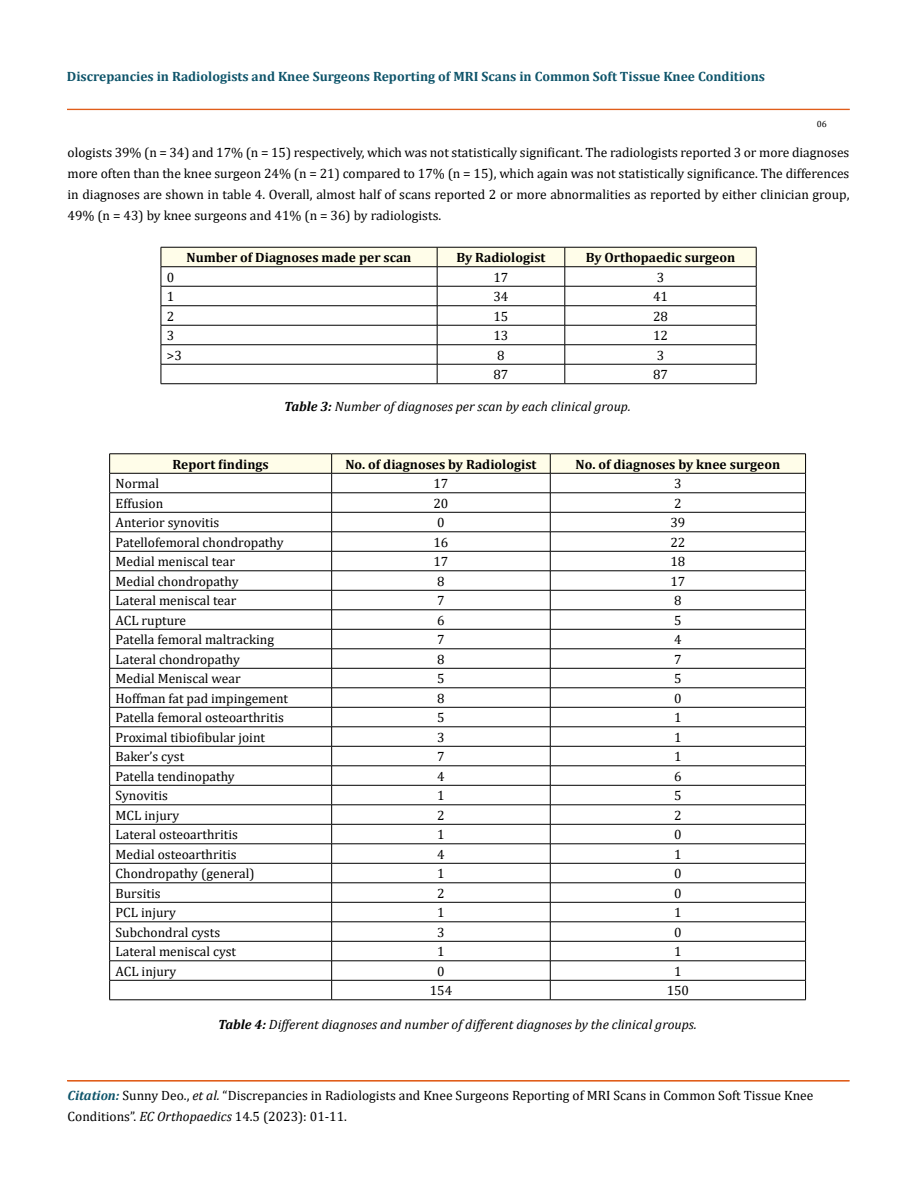
<style>
.page{position:relative;width:917px;height:1188px;background:#fff}
.page>*{position:absolute;margin:0;border:0;box-sizing:border-box;transform-origin:0 0}
.t1{font:13.5px/21px "Cambria";color:#000}
.t2{font:700 13.5px "Cambria";color:#000}
.t3{font:italic 13.5px "Cambria";color:#000}
.t4{font:700 13.5px "Cambria";color:#0e546a}
.t5{font:9px "Cambria";color:#000}
.s1{font-weight:700}
.s2{font-weight:700;font-style:italic;color:#0e546a}
.s3{font-style:italic}
</style>
<div class="page">
<div style="left:67px;top:109px;width:782px;height:1px;border:1px solid #e05d1a"></div>
<svg style="left:161px;top:247px;width:596px;height:137px"></svg>
<hr style="left:161px;top:383px;width:276px;height:1px;background:#000">
<hr style="left:437px;top:383px;width:127px;height:1px;background:#000">
<hr style="left:564px;top:383px;width:192px;height:1px;background:#000">
<svg style="left:109px;top:454px;width:697px;height:546px"></svg>
<hr style="left:109px;top:1000px;width:222px;height:1px;background:#000">
<hr style="left:331px;top:1000px;width:219px;height:1px;background:#000">
<hr style="left:550px;top:1000px;width:255px;height:1px;background:#000">
<p class="t4" style="left:67px;top:67px;width:699px">Discrepancies in Radiologists and Knee Surgeons Reporting of MRI Scans in Common Soft Tissue Knee Conditions</p>
<p class="t5" style="left:816px;top:118px;width:11px">06</p>
<p class="t1" style="left:68px;top:142px;width:783px;text-align:justify">ologists 39% (n = 34) and 17% (n = 15) respectively, which was not statistically significant. The radiologists reported 3 or more diagnoses more often than the knee surgeon 24% (n = 21) compared to 17% (n = 15), which again was not statistically significance. The differences in diagnoses are shown in table 4. Overall, almost half of scans reported 2 or more abnormalities as reported by either clinician group, 49% (n = 43) by knee surgeons and 41% (n = 36) by radiologists.</p>
<p class="t2" style="left:186px;top:248px;width:226px">Number of Diagnoses made per scan</p>
<p class="t2" style="left:456px;top:248px;width:91px">By Radiologist</p>
<p class="t2" style="left:585px;top:248px;width:151px">By Orthopaedic surgeon</p>
<p class="t1" style="left:167px;top:267px;width:9px">0</p>
<p class="t1" style="left:493px;top:267px;width:16px">17</p>
<p class="t1" style="left:656px;top:267px;width:9px">3</p>
<p class="t1" style="left:167px;top:286px;width:9px">1</p>
<p class="t1" style="left:493px;top:286px;width:16px">34</p>
<p class="t1" style="left:653px;top:286px;width:16px">41</p>
<p class="t1" style="left:167px;top:306px;width:9px">2</p>
<p class="t1" style="left:493px;top:306px;width:16px">15</p>
<p class="t1" style="left:653px;top:306px;width:16px">28</p>
<p class="t1" style="left:167px;top:325px;width:9px">3</p>
<p class="t1" style="left:493px;top:325px;width:16px">13</p>
<p class="t1" style="left:653px;top:325px;width:16px">12</p>
<p class="t1" style="left:167px;top:345px;width:16px">&gt;3</p>
<p class="t1" style="left:497px;top:345px;width:9px">8</p>
<p class="t1" style="left:656px;top:345px;width:9px">3</p>
<p class="t1" style="left:493px;top:364px;width:16px">87</p>
<p class="t1" style="left:653px;top:364px;width:16px">87</p>
<p class="t3" style="left:284px;top:397px;width:348px"><span class="s1">Table 3:</span> Number of diagnoses per scan by each clinical group.</p>
<p class="t2" style="left:172px;top:455px;width:98px">Report findings</p>
<p class="t2" style="left:345px;top:455px;width:192px">No. of diagnoses by Radiologist</p>
<p class="t2" style="left:575px;top:455px;width:206px">No. of diagnoses by knee surgeon</p>
<p class="t1" style="left:116px;top:473px;width:45px">Normal</p>
<p class="t1" style="left:433px;top:473px;width:16px">17</p>
<p class="t1" style="left:674px;top:473px;width:9px">3</p>
<p class="t1" style="left:116px;top:493px;width:49px">Effusion</p>
<p class="t1" style="left:433px;top:493px;width:16px">20</p>
<p class="t1" style="left:674px;top:493px;width:9px">2</p>
<p class="t1" style="left:116px;top:512px;width:105px">Anterior synovitis</p>
<p class="t1" style="left:437px;top:512px;width:9px">0</p>
<p class="t1" style="left:670px;top:512px;width:16px">39</p>
<p class="t1" style="left:116px;top:532px;width:169px">Patellofemoral chondropathy</p>
<p class="t1" style="left:433px;top:532px;width:16px">16</p>
<p class="t1" style="left:670px;top:532px;width:16px">22</p>
<p class="t1" style="left:116px;top:551px;width:121px">Medial meniscal tear</p>
<p class="t1" style="left:433px;top:551px;width:16px">17</p>
<p class="t1" style="left:670px;top:551px;width:16px">18</p>
<p class="t1" style="left:116px;top:571px;width:124px">Medial chondropathy</p>
<p class="t1" style="left:437px;top:571px;width:9px">8</p>
<p class="t1" style="left:670px;top:571px;width:16px">17</p>
<p class="t1" style="left:116px;top:590px;width:122px">Lateral meniscal tear</p>
<p class="t1" style="left:437px;top:590px;width:9px">7</p>
<p class="t1" style="left:674px;top:590px;width:9px">8</p>
<p class="t1" style="left:116px;top:610px;width:72px">ACL rupture</p>
<p class="t1" style="left:437px;top:610px;width:9px">6</p>
<p class="t1" style="left:674px;top:610px;width:9px">5</p>
<p class="t1" style="left:116px;top:629px;width:160px">Patella femoral maltracking</p>
<p class="t1" style="left:437px;top:629px;width:9px">7</p>
<p class="t1" style="left:674px;top:629px;width:9px">4</p>
<p class="t1" style="left:116px;top:649px;width:126px">Lateral chondropathy</p>
<p class="t1" style="left:437px;top:649px;width:9px">8</p>
<p class="t1" style="left:674px;top:649px;width:9px">7</p>
<p class="t1" style="left:116px;top:668px;width:126px">Medial Meniscal wear</p>
<p class="t1" style="left:437px;top:668px;width:9px">5</p>
<p class="t1" style="left:674px;top:668px;width:9px">5</p>
<p class="t1" style="left:116px;top:688px;width:174px">Hoffman fat pad impingement</p>
<p class="t1" style="left:437px;top:688px;width:9px">8</p>
<p class="t1" style="left:674px;top:688px;width:9px">0</p>
<p class="t1" style="left:116px;top:707px;width:170px">Patella femoral osteoarthritis</p>
<p class="t1" style="left:437px;top:707px;width:9px">5</p>
<p class="t1" style="left:674px;top:707px;width:9px">1</p>
<p class="t1" style="left:116px;top:727px;width:151px">Proximal tibiofibular joint</p>
<p class="t1" style="left:437px;top:727px;width:9px">3</p>
<p class="t1" style="left:674px;top:727px;width:9px">1</p>
<p class="t1" style="left:116px;top:746px;width:70px">Baker’s cyst</p>
<p class="t1" style="left:437px;top:746px;width:9px">7</p>
<p class="t1" style="left:674px;top:746px;width:9px">1</p>
<p class="t1" style="left:116px;top:766px;width:121px">Patella tendinopathy</p>
<p class="t1" style="left:437px;top:766px;width:9px">4</p>
<p class="t1" style="left:674px;top:766px;width:9px">6</p>
<p class="t1" style="left:116px;top:785px;width:54px">Synovitis</p>
<p class="t1" style="left:437px;top:785px;width:9px">1</p>
<p class="t1" style="left:674px;top:785px;width:9px">5</p>
<p class="t1" style="left:116px;top:805px;width:65px">MCL injury</p>
<p class="t1" style="left:437px;top:805px;width:9px">2</p>
<p class="t1" style="left:674px;top:805px;width:9px">2</p>
<p class="t1" style="left:116px;top:824px;width:124px">Lateral osteoarthritis</p>
<p class="t1" style="left:437px;top:824px;width:9px">1</p>
<p class="t1" style="left:674px;top:824px;width:9px">0</p>
<p class="t1" style="left:116px;top:844px;width:122px">Medial osteoarthritis</p>
<p class="t1" style="left:437px;top:844px;width:9px">4</p>
<p class="t1" style="left:674px;top:844px;width:9px">1</p>
<p class="t1" style="left:116px;top:863px;width:140px">Chondropathy (general)</p>
<p class="t1" style="left:437px;top:863px;width:9px">1</p>
<p class="t1" style="left:674px;top:863px;width:9px">0</p>
<p class="t1" style="left:116px;top:882px;width:46px">Bursitis</p>
<p class="t1" style="left:437px;top:882px;width:9px">2</p>
<p class="t1" style="left:674px;top:882px;width:9px">0</p>
<p class="t1" style="left:116px;top:902px;width:62px">PCL injury</p>
<p class="t1" style="left:437px;top:902px;width:9px">1</p>
<p class="t1" style="left:674px;top:902px;width:9px">1</p>
<p class="t1" style="left:116px;top:921px;width:106px">Subchondral cysts</p>
<p class="t1" style="left:437px;top:921px;width:9px">3</p>
<p class="t1" style="left:674px;top:921px;width:9px">0</p>
<p class="t1" style="left:116px;top:941px;width:122px">Lateral meniscal cyst</p>
<p class="t1" style="left:437px;top:941px;width:9px">1</p>
<p class="t1" style="left:674px;top:941px;width:9px">1</p>
<p class="t1" style="left:116px;top:960px;width:62px">ACL injury</p>
<p class="t1" style="left:437px;top:960px;width:9px">0</p>
<p class="t1" style="left:674px;top:960px;width:9px">1</p>
<p class="t1" style="left:430px;top:980px;width:24px">154</p>
<p class="t1" style="left:666px;top:980px;width:24px">150</p>
<p class="t3" style="left:218px;top:1015px;width:480px"><span class="s1">Table 4:</span> Different diagnoses and number of different diagnoses by the clinical groups.</p>
<p class="t1" style="left:68px;top:1084px;width:747px"><span class="s2">Citation:</span> Sunny Deo., <span class="s3">et al.</span> “Discrepancies in Radiologists and Knee Surgeons Reporting of MRI Scans in Common Soft Tissue Knee<br>Conditions”. <span class="s3">EC Orthopaedics</span> 14.5 (2023): 01-11.</p>
</div>
